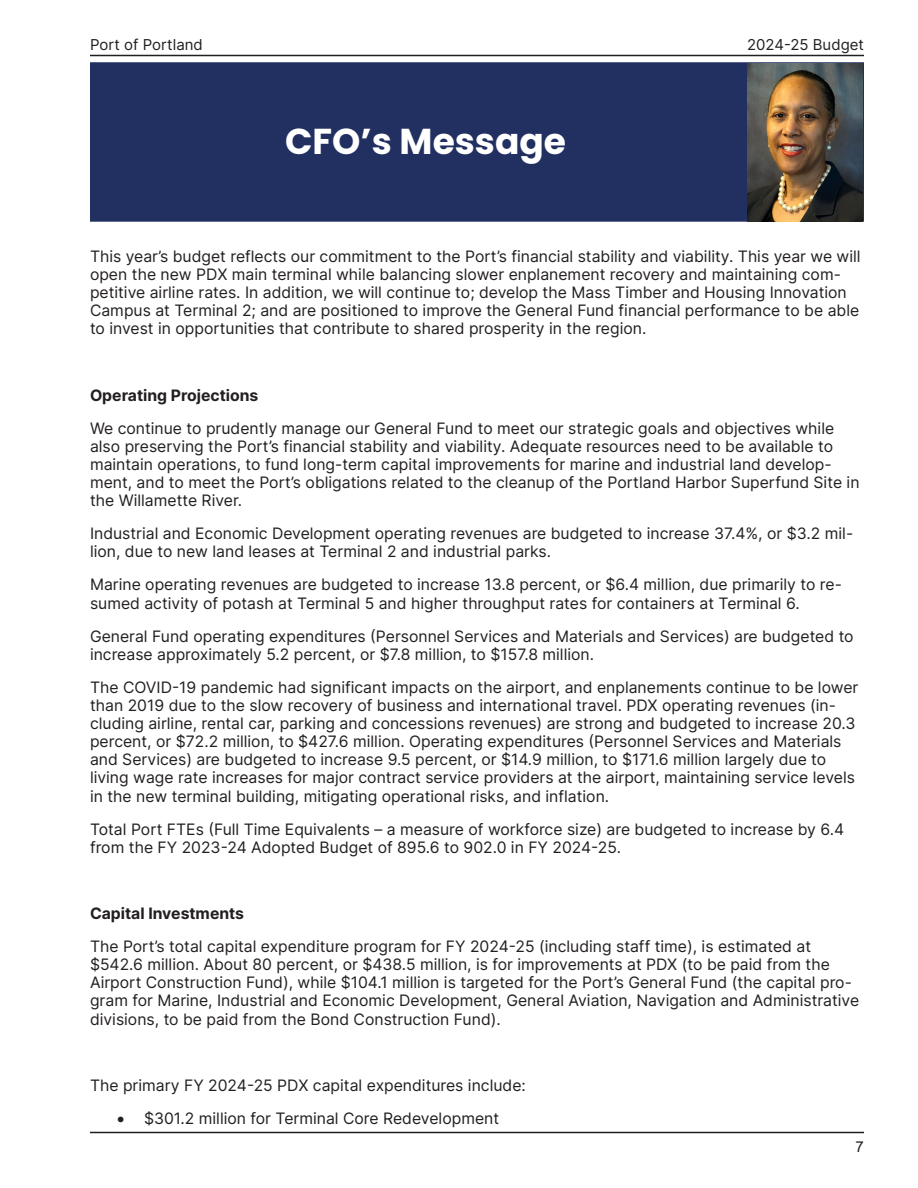
<style>
.page{position:relative;width:918px;height:1188px;background:#fff}
.page>*{position:absolute;margin:0;border:0;box-sizing:border-box;transform-origin:0 0}
.t1{font:700 36px "Poppins";color:#fff}
.t2{font:15.75px/18.1px "Inter";color:#231f20}
.t3{font:700 15.75px "Inter";color:#231f20}
.t4{font:15px "Inter";color:#231f20}
.t5{font:15px "Arial";color:#231f20}
</style>
<div class="page">
<hr style="left:90px;top:55px;width:774px;height:1px;background:#231f20">
<hr style="left:90px;top:1132px;width:774px;height:1px;background:#231f20">
<div style="left:90px;top:62px;width:774px;height:160px;background:#212f61;border:2px solid #212f61"></div>
<img style="left:747px;top:63px;width:116px;height:158px">
<p class="t4" style="left:90px;top:33px;width:114px">Port of Portland</p>
<p class="t1" style="left:285px;top:120px;width:282px">CFO’s Message</p>
<p class="t4" style="left:747px;top:33px;width:118px">2024-25 Budget</p>
<p class="t2" style="left:90px;top:247px;width:772px">This year’s budget reflects our commitment to the Port’s financial stability and viability. This year we will open the new PDX main terminal while balancing slower enplanement recovery and maintaining com&shy;petitive airline rates. In addition, we will continue to; develop the Mass Timber and Housing Innovation Campus at Terminal 2; and are positioned to improve the General Fund financial performance to be able to invest in opportunities that contribute to shared prosperity in the region.</p>
<p class="t3" style="left:90px;top:383px;width:170px">Operating Projections</p>
<p class="t2" style="left:90px;top:418px;width:771px">We continue to prudently manage our General Fund to meet our strategic goals and objectives while also preserving the Port’s financial stability and viability. Adequate resources need to be available to maintain operations, to fund long-term capital improvements for marine and industrial land develop&shy;ment, and to meet the Port’s obligations related to the cleanup of the Portland Harbor Superfund Site in the Willamette River.</p>
<p class="t2" style="left:90px;top:524px;width:765px">Industrial and Economic Development operating revenues are budgeted to increase 37.4%, or $3.2 mil&shy;lion, due to new land leases at Terminal 2 and industrial parks.</p>
<p class="t2" style="left:90px;top:575px;width:754px">Marine operating revenues are budgeted to increase 13.8 percent, or $6.4 million, due primarily to re&shy;sumed activity of potash at Terminal 5 and higher throughput rates for containers at Terminal 6.</p>
<p class="t2" style="left:90px;top:627px;width:765px">General Fund operating expenditures (Personnel Services and Materials and Services) are budgeted to increase approximately 5.2 percent, or $7.8 million, to $157.8 million.</p>
<p class="t2" style="left:90px;top:678px;width:770px">The COVID-19 pandemic had significant impacts on the airport, and enplanements continue to be lower than 2019 due to the slow recovery of business and international travel. PDX operating revenues (in&shy;cluding airline, rental car, parking and concessions revenues) are strong and budgeted to increase 20.3 percent, or $72.2 million, to $427.6 million. Operating expenditures (Personnel Services and Materials and Services) are budgeted to increase 9.5 percent, or $14.9 million, to $171.6 million largely due to living wage rate increases for major contract service providers at the airport, maintaining service levels in the new terminal building, mitigating operational risks, and inflation.</p>
<p class="t2" style="left:90px;top:820px;width:756px">Total Port FTEs (Full Time Equivalents – a measure of workforce size) are budgeted to increase by 6.4 from the FY 2023-24 Adopted Budget of 895.6 to 902.0 in FY 2024-25.</p>
<p class="t3" style="left:90px;top:902px;width:156px">Capital Investments</p>
<p class="t2" style="left:90px;top:937px;width:771px">The Port’s total capital expenditure program for FY 2024-25 (including staff time), is estimated at $542.6 million. About 80 percent, or $438.5 million, is for improvements at PDX (to be paid from the Airport Construction Fund), while $104.1 million is targeted for the Port’s General Fund (the capital pro&shy;gram for Marine, Industrial and Economic Development, General Aviation, Navigation and Administrative divisions, to be paid from the Bond Construction Fund).</p>
<p class="t2" style="left:90px;top:1076px;width:437px">The primary FY 2024-25 PDX capital expenditures include:</p>
<p class="t2" style="left:117px;top:1109px;width:384px">• $301.2 million for Terminal Core Redevelopment</p>
<p class="t5" style="left:856px;top:1136px;width:10px">7</p>
</div>
